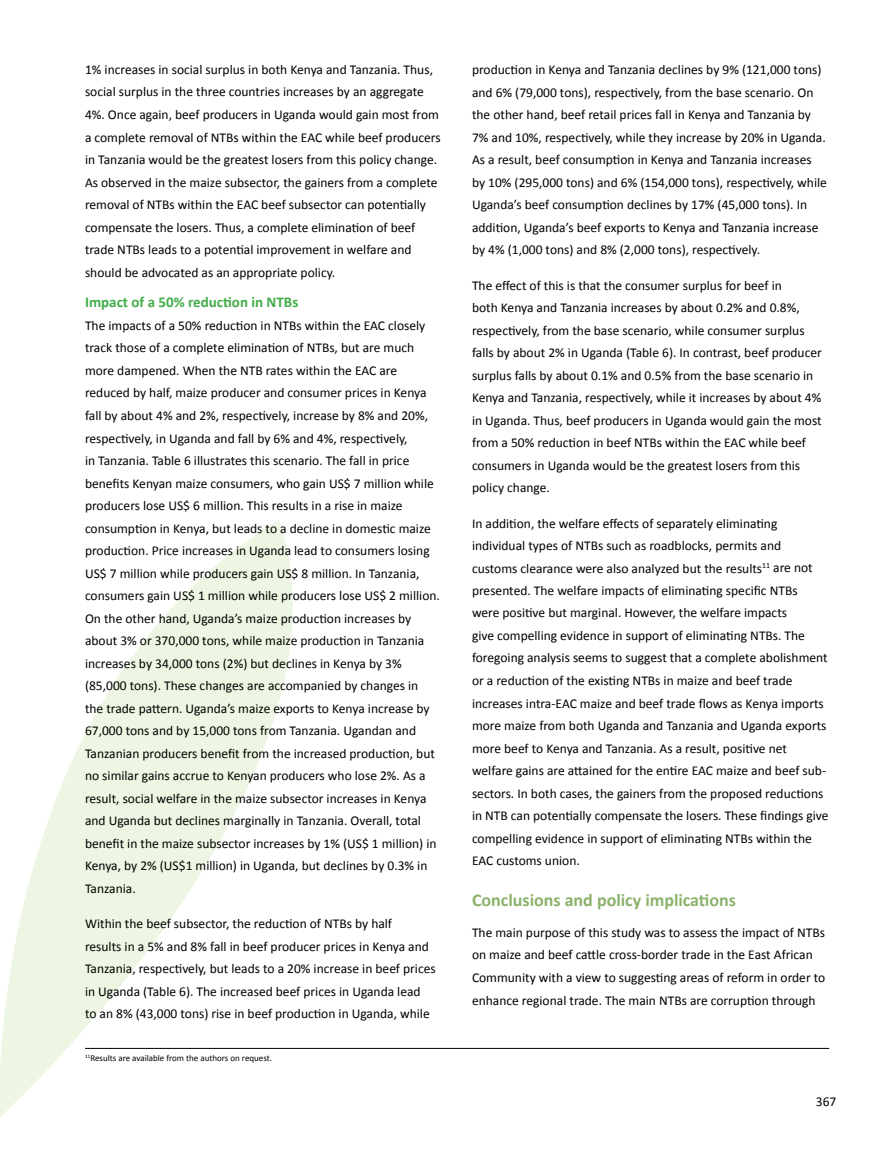
<style>
.page{position:relative;width:893px;height:1149px;background:#fff}
.page>*{position:absolute;margin:0;border:0;box-sizing:border-box;transform-origin:0 0}
.t1{font:700 18px "Calibri";color:#8bb26b}
.t2{font:700 15px "Calibri";color:#41ad49}
.t3{font:13.5px/22.5px "Calibri";color:#000}
.t4{font:9px "Calibri";color:#000}
</style>
<div class="page">
<svg style="left:0;top:520px;width:367px;height:597px"></svg>
<hr style="left:85px;top:1047px;width:744px;height:1px;background:#000">
<p class="t3" style="left:85px;top:58px;width:357px">1% increases in social surplus in both Kenya and Tanzania. Thus, social surplus in the three countries increases by an aggregate 4%. Once again, beef producers in Uganda would gain most from a complete removal of NTBs within the EAC while beef producers in Tanzania would be the greatest losers from this policy change.<br>As observed in the maize subsector, the gainers from a complete removal of NTBs within the EAC beef subsector can potentially compensate the losers. Thus, a complete elimination of beef trade NTBs leads to a potential improvement in welfare and should be advocated as an appropriate policy.</p>
<p class="t2" style="left:85px;top:293px;width:215px">Impact of a 50% reduction in NTBs</p>
<p class="t3" style="left:85px;top:313px;width:356px">The impacts of a 50% reduction in NTBs within the EAC closely track those of a complete elimination of NTBs, but are much more dampened. When the NTB rates within the EAC are reduced by half, maize producer and consumer prices in Kenya fall by about 4% and 2%, respectively, increase by 8% and 20%, respectively, in Uganda and fall by 6% and 4%, respectively,<br>in Tanzania. Table 6 illustrates this scenario. The fall in price benefits Kenyan maize consumers, who gain US$ 7 million while producers lose US$ 6 million. This results in a rise in maize consumption in Kenya, but leads to a decline in domestic maize production. Price increases in Uganda lead to consumers losing US$ 7 million while producers gain US$ 8 million. In Tanzania, consumers gain US$ 1 million while producers lose US$ 2 million.<br>On the other hand, Uganda’s maize production increases by about 3% or 370,000 tons, while maize production in Tanzania increases by 34,000 tons (2%) but declines in Kenya by 3% (85,000 tons). These changes are accompanied by changes in the trade pattern. Uganda’s maize exports to Kenya increase by 67,000 tons and by 15,000 tons from Tanzania. Ugandan and Tanzanian producers benefit from the increased production, but no similar gains accrue to Kenyan producers who lose 2%. As a result, social welfare in the maize subsector increases in Kenya and Uganda but declines marginally in Tanzania. Overall, total benefit in the maize subsector increases by 1% (US$ 1 million) in Kenya, by 2% (US$1 million) in Uganda, but declines by 0.3% in Tanzania.</p>
<p class="t3" style="left:85px;top:911px;width:352px">Within the beef subsector, the reduction of NTBs by half<br>results in a 5% and 8% fall in beef producer prices in Kenya and Tanzania, respectively, but leads to a 20% increase in beef prices in Uganda (Table 6). The increased beef prices in Uganda lead<br>to an 8% (43,000 tons) rise in beef production in Uganda, while</p>
<p class="t4" style="left:85px;top:1052px;width:189px"><sup>11</sup>Results are available from the authors on request.</p>
<p class="t3" style="left:472px;top:58px;width:356px">production in Kenya and Tanzania declines by 9% (121,000 tons) and 6% (79,000 tons), respectively, from the base scenario. On the other hand, beef retail prices fall in Kenya and Tanzania by 7% and 10%, respectively, while they increase by 20% in Uganda.<br>As a result, beef consumption in Kenya and Tanzania increases by 10% (295,000 tons) and 6% (154,000 tons), respectively, while Uganda’s beef consumption declines by 17% (45,000 tons). In addition, Uganda’s beef exports to Kenya and Tanzania increase by 4% (1,000 tons) and 8% (2,000 tons), respectively.</p>
<p class="t3" style="left:472px;top:273px;width:351px">The effect of this is that the consumer surplus for beef in<br>both Kenya and Tanzania increases by about 0.2% and 0.8%, respectively, from the base scenario, while consumer surplus falls by about 2% in Uganda (Table 6). In contrast, beef producer surplus falls by about 0.1% and 0.5% from the base scenario in Kenya and Tanzania, respectively, while it increases by about 4% in Uganda. Thus, beef producers in Uganda would gain the most from a 50% reduction in beef NTBs within the EAC while beef consumers in Uganda would be the greatest losers from this policy change.</p>
<p class="t3" style="left:472px;top:511px;width:358px">In addition, the welfare effects of separately eliminating individual types of NTBs such as roadblocks, permits and customs clearance were also analyzed but the results<sup>11</sup> are not presented. The welfare impacts of eliminating specific NTBs<br>were positive but marginal. However, the welfare impacts<br>give compelling evidence in support of eliminating NTBs. The foregoing analysis seems to suggest that a complete abolishment or a reduction of the existing NTBs in maize and beef trade increases intra-EAC maize and beef trade flows as Kenya imports more maize from both Uganda and Tanzania and Uganda exports more beef to Kenya and Tanzania. As a result, positive net welfare gains are attained for the entire EAC maize and beef sub&shy;sectors. In both cases, the gainers from the proposed reductions in NTB can potentially compensate the losers. These findings give compelling evidence in support of eliminating NTBs within the EAC customs union.</p>
<h1 class="t1" style="left:472px;top:888px;width:266px">Conclusions and policy implications</h1>
<p class="t3" style="left:472px;top:920px;width:355px">The main purpose of this study was to assess the impact of NTBs on maize and beef cattle cross-border trade in the East African Community with a view to suggesting areas of reform in order to enhance regional trade. The main NTBs are corruption through</p>
<p class="t3" style="left:816px;top:1089px;width:22px">367</p>
</div>
